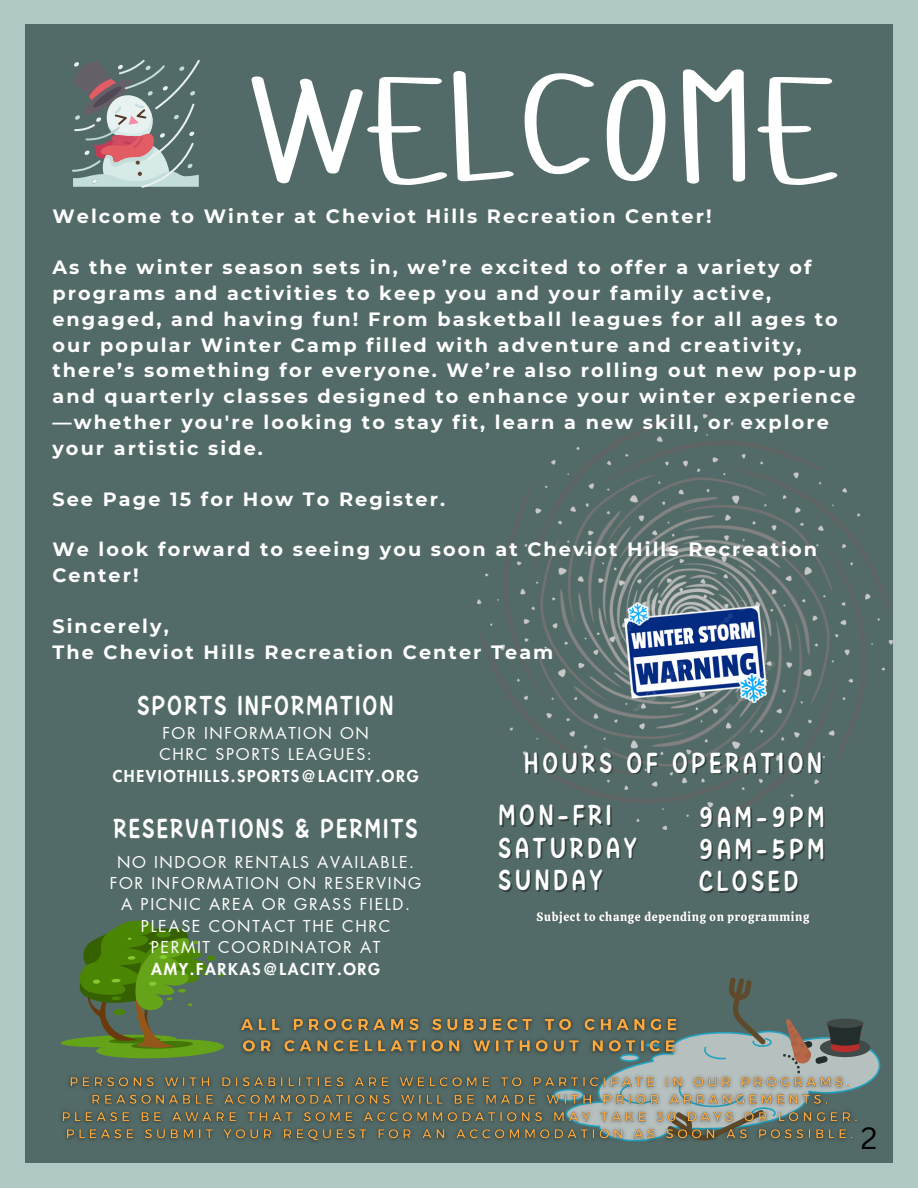
<style>
.page{position:relative;width:918px;height:1188px;background:#afc8c4}
.page>*{position:absolute;margin:0;border:0;box-sizing:border-box;transform-origin:0 0}
.t1{font:154.95px "Hangyaboly";letter-spacing:.045em;color:#fff}
.t2{font:33.75px "Canva Niuniu Latin";letter-spacing:.095em;color:#fff}
.t3{font:33.6px "Canva Niuniu Latin";letter-spacing:.095em;color:#fff}
.t4{font:31.95px "Canva Niuniu Latin";letter-spacing:.045em;color:#fff}
.t5{font:30px "Canva Sans";color:#000}
.t6{font:700 19.2px/25.8px "Montserrat";letter-spacing:.11em;color:#fff}
.t7{font:16.05px/21.3px "Futura LT Pro";letter-spacing:.1em;color:#fff;text-align:center}
.t8{font:800 16.05px/21.3px "Futura LT Pro";letter-spacing:.1em;color:#fff}
.t9{font:12px "Calistoga";letter-spacing:.045em;color:#fff}
.s1{font-weight:400}
</style>
<div class="page">
<div style="left:25px;top:25px;width:868px;height:1138px;background:#536b68"></div>
<svg style="left:728px;top:977px;width:152px;height:108px"></svg>
<img style="left:477px;top:414px;width:415px;height:415px">
<svg style="left:72px;top:60px;width:128px;height:128px"></svg>
<img style="left:606px;top:594px;width:180px;height:117px">
<svg style="left:79px;top:920px;width:145px;height:91px"></svg>
<img style="left:61px;top:1011px;width:805px;height:131px">
<h5 class="t1" style="left:246px;top:29px;width:589px">WELCOME</h5>
<h5 class="t6" style="left:52px;top:204px;width:661px">Welcome to Winter at Cheviot Hills Recreation Center!</h5>
<h5 class="t6" style="left:52px;top:254px;width:806px">As the winter season sets in, we’re excited to offer a variety of programs and activities to keep you and your family active, engaged, and having fun! From basketball leagues for all ages to our popular Winter Camp filled with adventure and creativity, there’s something for everyone. We’re also rolling out new pop-up and quarterly classes designed to enhance your winter experience —whether you're looking to stay fit, learn a new skill, or explore your artistic side.</h5>
<h5 class="t6" style="left:52px;top:486px;width:394px">See Page 15 for How To Register.</h5>
<h5 class="t6" style="left:52px;top:537px;width:766px">We look forward to seeing you soon at Cheviot Hills Recreation<br>Center!</h5>
<p class="t6" style="left:52px;top:613px;width:503px">Sincerely,<br>The Cheviot Hills Recreation Center Team</p>
<p class="t4" style="left:137px;top:690px;width:258px">SPORTS INFORMATION</p>
<h2 class="t7" style="left:162px;top:723px;width:208px">FOR INFORMATION ON</h2>
<p class="t7" style="left:159px;top:744px;width:214px">CHRC SPORTS LEAGUES:</p>
<p class="t8" style="left:113px;top:766px;width:307px">CHEVIOTHILLS.SPORTS@LACITY.ORG</p>
<p class="t4" style="left:113px;top:813px;width:306px">RESERVATIONS &amp; PERMITS</p>
<p class="t7" style="left:110px;top:852px;width:313px">NO INDOOR RENTALS AVAILABLE.<br>FOR INFORMATION ON RESERVING</p>
<p class="t7" style="left:121px;top:895px;width:290px">A PICNIC AREA OR GRASS FIELD.<br>PLEASE CONTACT THE CHRC</p>
<h2 class="t8" style="left:151px;top:937px;width:231px"><span class="s1">PERMIT COORDINATOR AT<br></span>AMY.FARKAS@LACITY.ORG</h2>
<p class="t2" style="left:524px;top:746px;width:300px">HOURS OF OPERATION</p>
<p class="t3" style="left:498px;top:798px;width:115px">MON-FRI</p>
<p class="t3" style="left:498px;top:831px;width:140px">SATURDAY</p>
<p class="t3" style="left:498px;top:863px;width:106px">SUNDAY</p>
<p class="t3" style="left:698px;top:800px;width:128px">9AM-9PM</p>
<p class="t3" style="left:698px;top:832px;width:128px">9AM-5PM</p>
<p class="t3" style="left:698px;top:865px;width:102px">CLOSED</p>
<p class="t9" style="left:537px;top:909px;width:274px">Subject to change depending on programming</p>
<h3 class="t5" style="left:861px;top:1117px;width:18px">2</h3>
</div>
